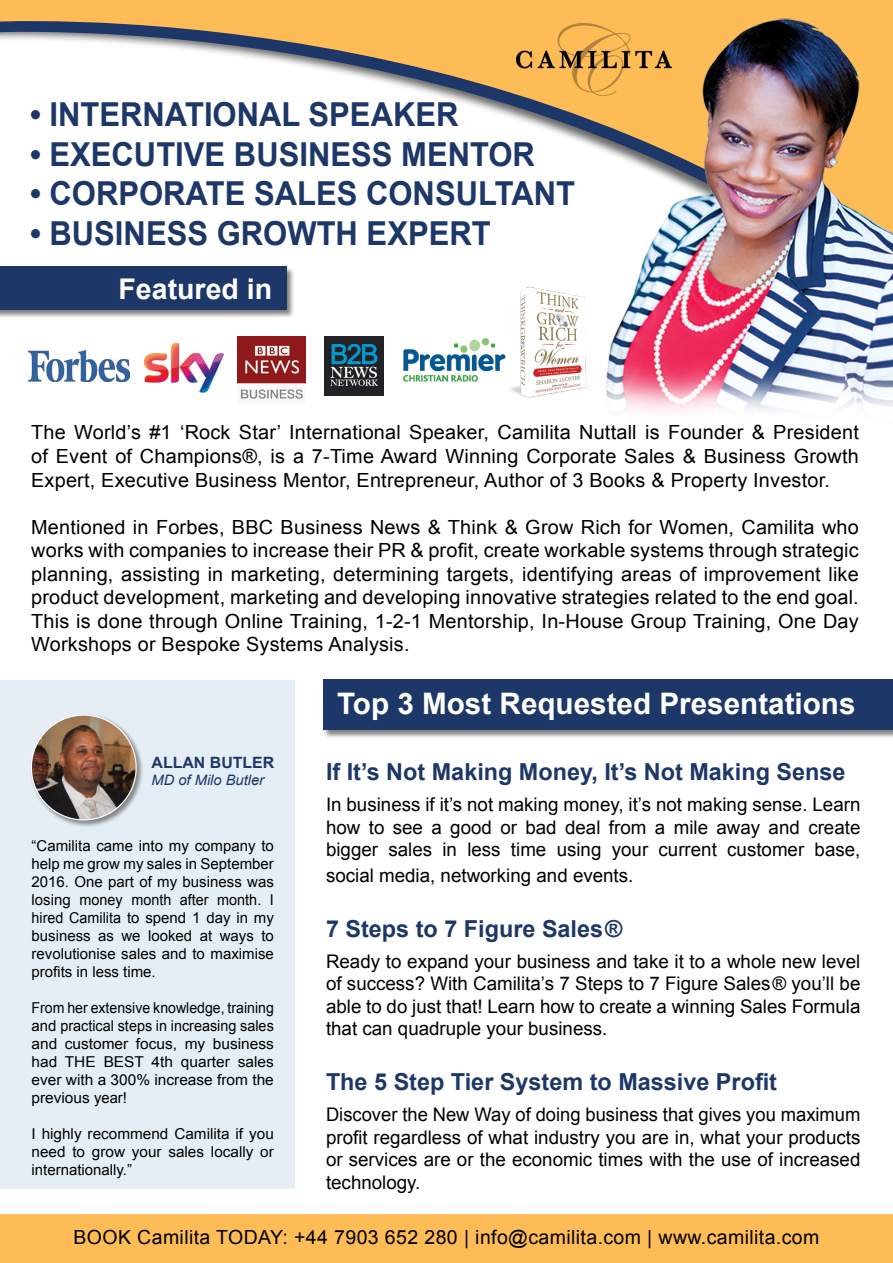
<style>
.page{position:relative;width:893px;height:1263px;background:#fff}
.page>*{position:absolute;margin:0;border:0;box-sizing:border-box;transform-origin:0 0}
.t1{font:700 33px "Arial";color:#1d3768;scale:.94 1}
.t2{font:700 29.7px "Arial";color:#fff}
.t3{font:700 28.5px "Arial";color:#fff}
.t4{font:700 23.4px "Arial";color:#1d3768}
.t5{font:19.5px/23.4px "Arial";letter-spacing:.01em;color:#000;text-align:justify}
.t6{font:18.75px/22.5px "Arial";color:#000;text-align:justify}
.t7{font:700 15.6px "Arial";color:#1d3768}
.t8{font:15px/18px "Arial";color:#000;text-align:justify}
.t9{font:15px/18px "Arial";color:#000;text-align:justify;scale:.94 1}
.t10{font:italic 14.4px "Arial";color:#1d3768}
</style>
<div class="page">
<div style="left:323px;top:680px;width:570px;height:59px;background:#000;opacity:.5"></div>
<div style="left:323px;top:680px;width:570px;height:50px;background:#1d3768"></div>
<img style="left:237px;top:353px;width:68px;height:46px">
<img style="left:324px;top:353px;width:60px;height:42px">
<img style="left:28px;top:353px;width:102px;height:28px">
<img style="left:403px;top:353px;width:74px;height:29px">
<img style="left:143px;top:353px;width:81px;height:40px">
<img style="left:477px;top:353px;width:102px;height:45px">
<div style="left:0;top:1215px;width:893px;height:48px;background:#fdbc56"></div>
<svg style="left:173px;top:329px;width:404px;height:15px"></svg>
<svg style="left:0;top:0;width:579px;height:329px"></svg>
<img style="left:579px;top:0;width:314px;height:413px">
<img style="left:517px;top:24px;width:154px;height:71px">
<div style="left:0;top:680px;width:295px;height:509px;background:#e5eef5"></div>
<div style="left:29px;top:713px;width:115px;height:115px;background:#000;opacity:.42"></div>
<img style="left:31px;top:715px;width:105px;height:105px;border-radius:52px">
<h1 class="t1" style="left:30px;top:93px;width:457px">• INTERNATIONAL SPEAKER</h1>
<h1 class="t1" style="left:30px;top:132px;width:539px">• EXECUTIVE BUSINESS MENTOR</h1>
<h1 class="t1" style="left:30px;top:172px;width:581px">• CORPORATE SALES CONSULTANT</h1>
<h1 class="t1" style="left:30px;top:211px;width:492px">• BUSINESS GROWTH EXPERT</h1>
<h3 class="t3" style="left:119px;top:269px;width:155px">Featured in</h3>
<p class="t5" style="left:31px;top:421px;width:829px">The World’s #1 ‘Rock Star’ International Speaker, Camilita Nuttall is Founder &amp; President of Event of Champions®, is a 7-Time Award Winning Corporate Sales &amp; Business Growth Expert, Executive Business Mentor, Entrepreneur, Author of 3 Books &amp; Property Investor.</p>
<p class="t5" style="left:31px;top:516px;width:829px">Mentioned in Forbes, BBC Business News &amp; Think &amp; Grow Rich for Women, Camilita who works with companies to increase their PR &amp; profit, create workable systems through strategic planning, assisting in marketing, determining targets, identifying areas of improvement like product development, marketing and developing innovative strategies related to the end goal.<br>This is done through Online Training, 1-2-1 Mentorship, In-House Group Training, One Day Workshops or Bespoke Systems Analysis.</p>
<p class="t7" style="left:152px;top:752px;width:124px">ALLAN BUTLER</p>
<p class="t10" style="left:152px;top:771px;width:114px">MD of Milo Butler</p>
<p class="t8" style="left:32px;top:836px;width:244px">“Camilita came into my company to help me grow my sales in September 2016. One part of my business was losing money month after month. I hired Camilita to spend 1 day in my business as we looked at ways to revolutionise sales and to maximise profits in less time.</p>
<p class="t9" style="left:32px;top:998px;width:259px">From her extensive knowledge, training and practical steps in increasing sales and customer focus, my business had THE BEST 4th quarter sales ever with a 300% increase from the previous year!</p>
<p class="t8" style="left:32px;top:1124px;width:244px">I highly recommend Camilita if you need to grow your sales locally or internationally.”</p>
<h2 class="t2" style="left:337px;top:684px;width:520px">Top 3 Most Requested Presentations</h2>
<p class="t4" style="left:326px;top:756px;width:521px">If It’s Not Making Money, It’s Not Making Sense</p>
<p class="t6" style="left:326px;top:794px;width:536px">In business if it’s not making money, it’s not making sense. Learn how to see a good or bad deal from a mile away and create bigger sales in less time using your current customer base,</p>
<p class="t6" style="left:326px;top:864px;width:309px">social media, networking and events.</p>
<p class="t4" style="left:326px;top:913px;width:298px">7 Steps to 7 Figure Sales®</p>
<p class="t6" style="left:326px;top:950px;width:536px">Ready to expand your business and take it to a whole new level of success? With Camilita’s 7 Steps to 7 Figure Sales® you’ll be able to do just that! Learn how to create a winning Sales Formula that can quadruple your business.</p>
<p class="t4" style="left:326px;top:1066px;width:453px">The 5 Step Tier System to Massive Profit</p>
<p class="t6" style="left:326px;top:1104px;width:536px">Discover the New Way of doing business that gives you maximum profit regardless of what industry you are in, what your products or services are or the economic times with the use of increased technology.</p>
<p class="t5" style="left:74px;top:1225px;width:747px">BOOK Camilita TODAY: +44 7903 652 280 | info@camilita.com | www.camilita.com</p>
</div>
